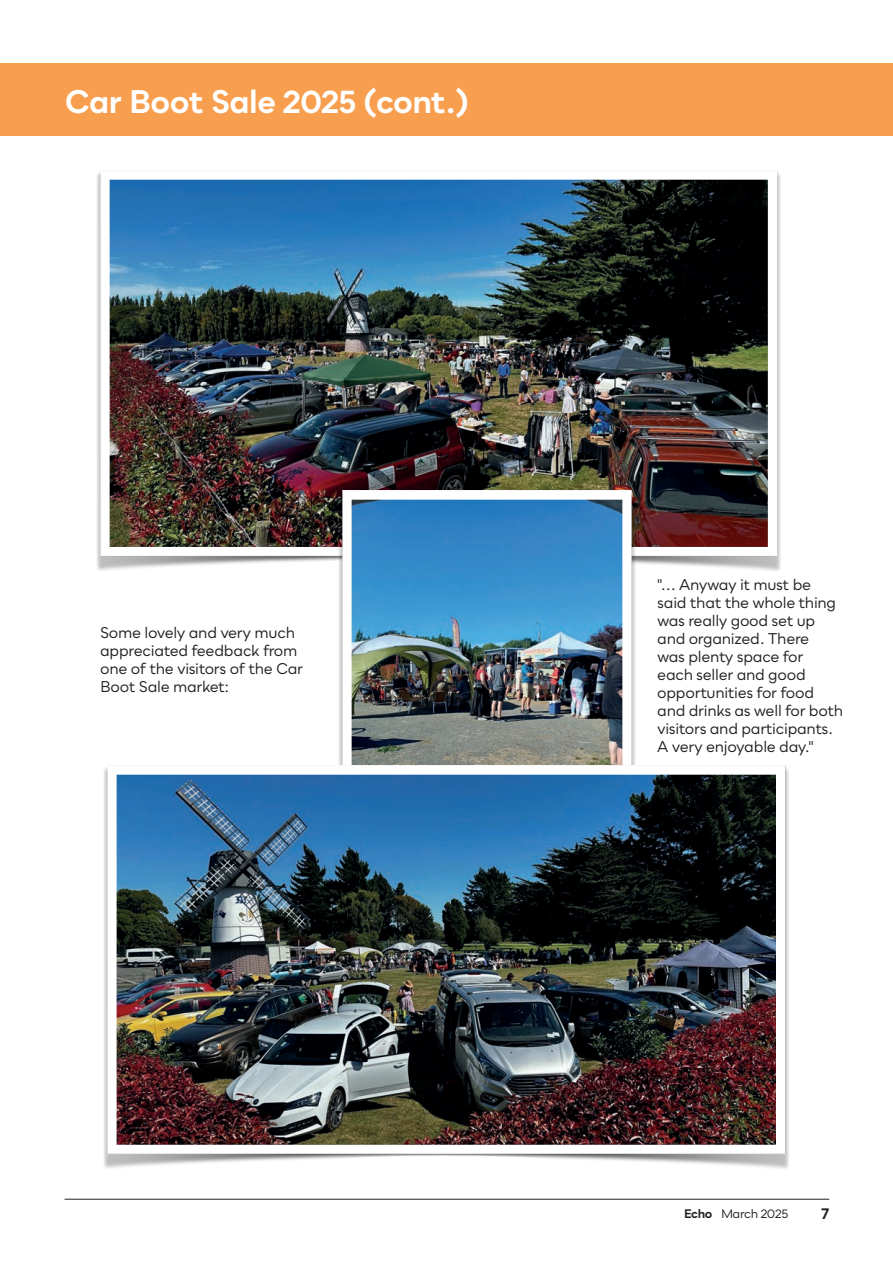
<style>
.page{position:relative;width:893px;height:1263px;background:#fff}
.page>*{position:absolute;margin:0;border:0;box-sizing:border-box;transform-origin:0 0}
.t1{font:700 31.5px "Bozon";letter-spacing:-.02em;color:#fff}
.t2{font:15px/18px "Bozon";letter-spacing:-.02em;color:#231f20}
.t3{font:700 15px "Bozon";color:#231f20}
.t4{font:12px "Bozon";letter-spacing:-.025em;color:#231f20}
.s1{font-weight:700}
</style>
<div class="page">
<img style="left:97px;top:170px;width:683px;height:401px">
<img style="left:338px;top:491px;width:297px;height:275px">
<img style="left:104px;top:766px;width:685px;height:403px">
<div style="left:0;top:64px;width:893px;height:72px;background:#f89f4f"></div>
<hr style="left:65px;top:1199px;width:764px;height:1px;background:#231f20">
<h1 class="t1" style="left:65px;top:81px;width:406px">Car Boot Sale 2025 (cont.)</h1>
<p class="t2" style="left:100px;top:623px;width:205px">Some lovely and very much appreciated feedback from one of the visitors of the Car<br>Boot Sale market:</p>
<p class="t2" style="left:657px;top:575px;width:187px">"... Anyway it must be said that the whole thing was really good set up and organized. There<br>was plenty space for<br>each seller and good opportunities for food and drinks as well for both visitors and participants.<br>A very enjoyable day."</p>
<p class="t4" style="left:684px;top:1205px;width:106px"><span class="s1">Echo</span> March 2025</p>
<p class="t3" style="left:821px;top:1203px;width:10px">7</p>
</div>
